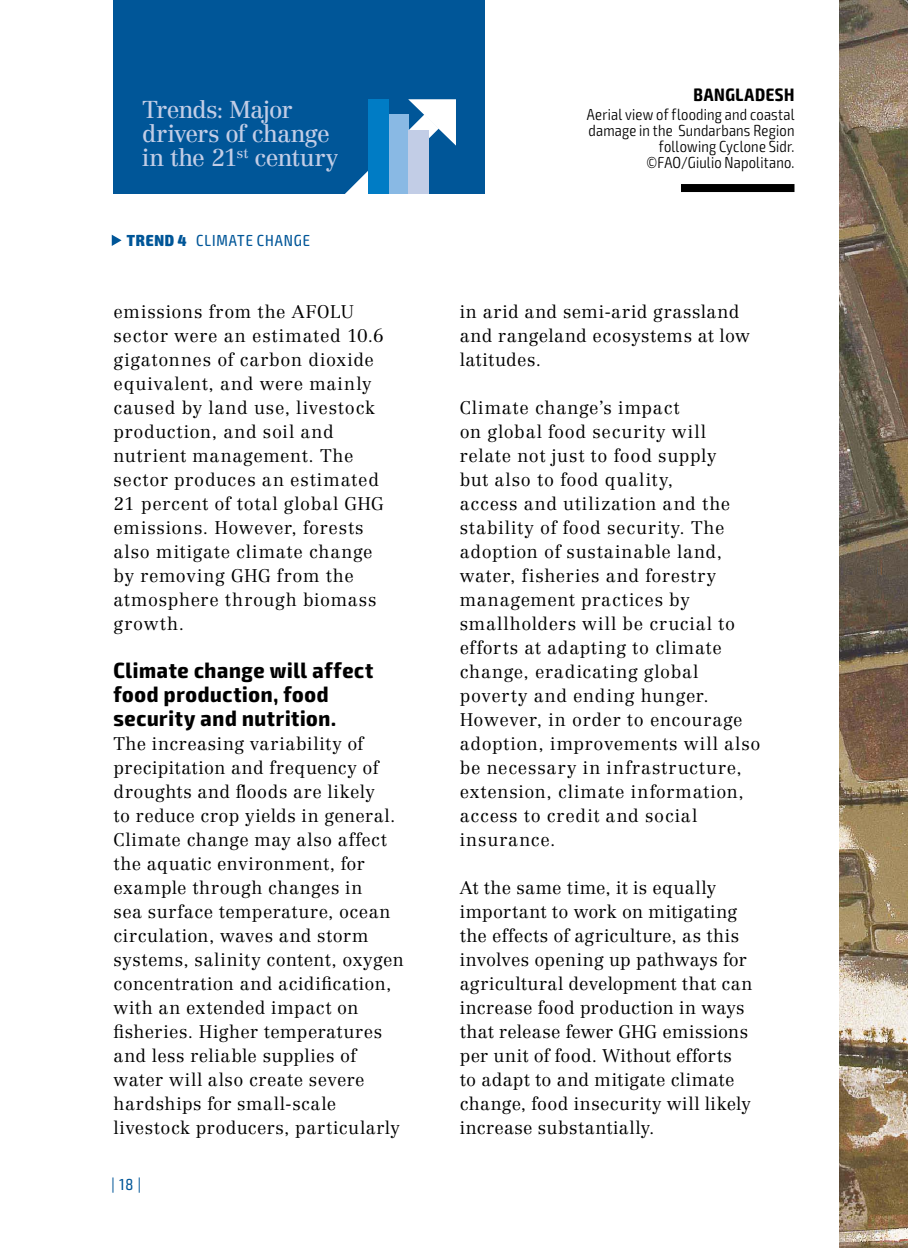
<style>
.page{position:relative;width:908px;height:1248px;background:#fff}
.page>*{position:absolute;margin:0;border:0;box-sizing:border-box;transform-origin:0 0}
.t1{font:24px/24px "Centennial LT Std";letter-spacing:-.03em;color:#c2cde6}
.t2{font:700 condensed 22px/24px "Exo 2";letter-spacing:.03em;color:#000;scale:1.08 1}
.t3{font:300 18px/24px "Centennial LT Std";letter-spacing:.035em;color:#000}
.t4{font:700 condensed 18px "Exo 2";letter-spacing:.03em;color:#000}
.t5{font:300 condensed 16px/16px "Exo 2";letter-spacing:.015em;color:#000;text-align:right}
.t6{font:condensed 16px "Exo 2";letter-spacing:.05em;color:#005698}
.s1{font-weight:900}
</style>
<div class="page">
<div style="left:113px;top:0;width:372px;height:194px;background:#005698"></div>
<svg style="left:345px;top:99px;width:111px;height:95px"></svg>
<div style="left:388px;top:114px;width:20px;height:80px;background:#89b9e4"></div>
<div style="left:368px;top:99px;width:20px;height:95px;background:#007cc5"></div>
<div style="left:408px;top:130px;width:20px;height:64px;background:#c2cde6"></div>
<img style="left:839px;top:0;width:68px;height:1247px">
<div style="left:680px;top:184px;width:114px;height:8px;background:#000"></div>
<svg style="left:112px;top:235px;width:9px;height:11px"></svg>
<h1 class="t1" style="left:142px;top:98px;width:197px">Trends: Major drivers of change in the 21<sup>st</sup> century</h1>
<p class="t6" style="left:127px;top:231px;width:185px"><span class="s1">TREND 4</span> CLIMATE CHANGE</p>
<p class="t3" style="left:113px;top:300px;width:272px">emissions from the AFOLU sector were an estimated 10.6 gigatonnes of carbon dioxide equivalent, and were mainly caused by land use, livestock production, and soil and nutrient management. The sector produces an estimated<br>21 percent of total global GHG emissions. However, forests also mitigate climate change by removing GHG from the atmosphere through biomass growth.</p>
<p class="t2" style="left:113px;top:659px;width:242px">Climate change will affect food production, food security and nutrition.</p>
<p class="t3" style="left:113px;top:732px;width:291px">The increasing variability of precipitation and frequency of droughts and floods are likely<br>to reduce crop yields in general.<br>Climate change may also affect the aquatic environment, for example through changes in<br>sea surface temperature, ocean circulation, waves and storm systems, salinity content, oxygen concentration and acidification, with an extended impact on fisheries. Higher temperatures and less reliable supplies of water will also create severe hardships for small-scale livestock producers, particularly</p>
<p class="t6" style="left:111px;top:1174px;width:31px">|18|</p>
<p class="t4" style="left:693px;top:84px;width:102px">BANGLADESH</p>
<p class="t5" style="left:586px;top:107px;width:209px">Aerial view of flooding and coastal damage in the Sundarbans Region following Cyclone Sidr. ©FAO/Giulio Napolitano.</p>
<p class="t3" style="left:459px;top:300px;width:292px">in arid and semi-arid grassland and rangeland ecosystems at low latitudes.</p>
<p class="t3" style="left:459px;top:395px;width:302px">Climate change’s impact<br>on global food security will relate not just to food supply<br>but also to food quality,<br>access and utilization and the stability of food security. The adoption of sustainable land, water, fisheries and forestry management practices by smallholders will be crucial to efforts at adapting to climate change, eradicating global poverty and ending hunger.<br>However, in order to encourage adoption, improvements will also be necessary in infrastructure, extension, climate information, access to credit and social insurance.</p>
<p class="t3" style="left:459px;top:875px;width:294px">At the same time, it is equally important to work on mitigating the effects of agriculture, as this involves opening up pathways for agricultural development that can increase food production in ways that release fewer GHG emissions per unit of food. Without efforts to adapt to and mitigate climate change, food insecurity will likely increase substantially.</p>
</div>
